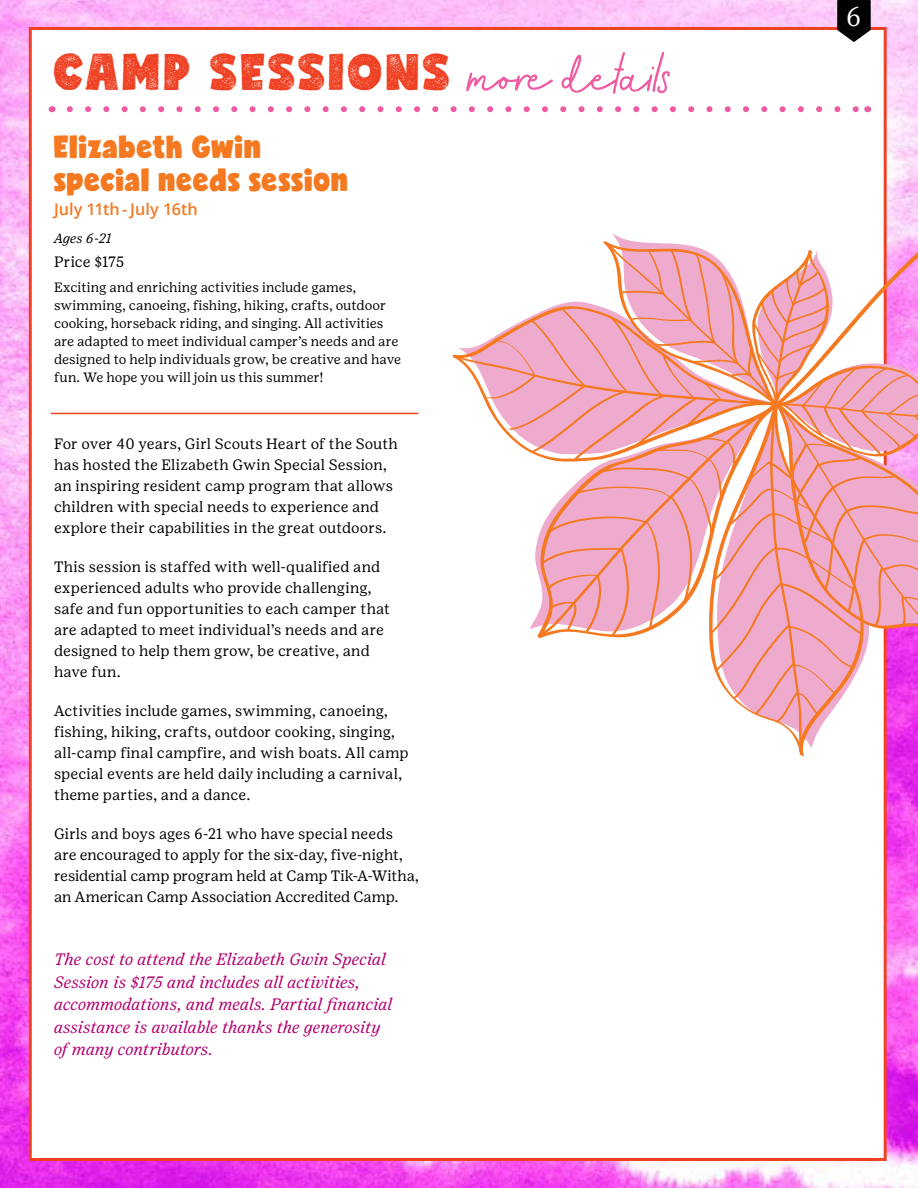
<style>
.page{position:relative;width:918px;height:1188px;background:#fff}
.page>*{position:absolute;margin:0;border:0;box-sizing:border-box;transform-origin:0 0}
.t1{font:48px "Candytexture";letter-spacing:.075em;color:#ef4123}
.t2{font:30px/33px "Candy";letter-spacing:.025em;color:#f47920}
.t3{font:300 27px "Girl Scout Display";color:#fff}
.t4{font:italic 16.5px/22.5px "Girl Scout Text";letter-spacing:-.005em;color:#b2006f}
.t5{font:600 16.2px "Open Sans";color:#f47920}
.t6{font:15px/21px "Girl Scout Text";letter-spacing:.005em;color:#000}
.t7{font:13.5px/18px "Girl Scout Text";color:#000}
.t8{font:italic 13.5px "Girl Scout Text";letter-spacing:-.005em;color:#000}
.s1{font-family:"Camper Quotes";font-size:65.55px;color:#ef5ba1}
</style>
<div class="page">
<img style="left:0;top:0;width:918px;height:1188px">
<div style="left:29px;top:27px;width:858px;height:1134px;background:#fff;border:3px solid #ef4123"></div>
<svg style="left:70px;top:106px;width:788px;height:6px"></svg>
<hr style="left:51px;top:413px;width:368px;height:1px;background:#ef4123">
<svg style="left:710px;top:632px;width:154px;height:115px;fill:#efabcd"></svg>
<svg style="left:537px;top:530px;width:240px;height:108px"></svg>
<svg style="left:541px;top:463px;width:220px;height:173px;fill:#efabcd"></svg>
<svg style="left:603px;top:229px;width:315px;height:403px"></svg>
<svg style="left:452px;top:305px;width:325px;height:157px"></svg>
<svg style="left:456px;top:309px;width:310px;height:151px;fill:#efabcd"></svg>
<svg style="left:837px;top:0;width:34px;height:42px"></svg>
<h1 class="t1" style="left:54px;top:51px;width:621px">CAMP SESSIONS <span class="s1">more details</span></h1>
<h2 class="t2" style="left:54px;top:131px;width:296px">Elizabeth Gwin special needs session</h2>
<p class="t5" style="left:54px;top:198px;width:145px">July 11th - July 16th</p>
<p class="t8" style="left:54px;top:230px;width:59px">Ages 6-21</p>
<p class="t6" style="left:54px;top:251px;width:72px">Price $175</p>
<p class="t7" style="left:54px;top:278px;width:349px">Exciting and enriching activities include games, swimming, canoeing, fishing, hiking, crafts, outdoor cooking, horseback riding, and singing. All activities are adapted to meet individual camper’s needs and are designed to help individuals grow, be creative and have fun. We hope you will join us this summer!</p>
<p class="t6" style="left:54px;top:433px;width:346px">For over 40 years, Girl Scouts Heart of the South has hosted the Elizabeth Gwin Special Session, an inspiring resident camp program that allows children with special needs to experience and explore their capabilities in the great outdoors.</p>
<p class="t6" style="left:54px;top:556px;width:338px">This session is staffed with well-qualified and experienced adults who provide challenging, safe and fun opportunities to each camper that are adapted to meet individual’s needs and are designed to help them grow, be creative, and have fun.</p>
<p class="t6" style="left:54px;top:700px;width:356px">Activities include games, swimming, canoeing, fishing, hiking, crafts, outdoor cooking, singing, all-camp final campfire, and wish boats. All camp special events are held daily including a carnival, theme parties, and a dance.</p>
<p class="t6" style="left:54px;top:823px;width:367px">Girls and boys ages 6-21 who have special needs are encouraged to apply for the six-day, five-night, residential camp program held at Camp Tik-A-Witha, an American Camp Association Accredited Camp.</p>
<p class="t4" style="left:54px;top:948px;width:340px">The cost to attend the Elizabeth Gwin Special Session is $175 and includes all activities, accommodations, and meals. Partial financial assistance is available thanks the generosity of many contributors.</p>
<h3 class="t3" style="left:846px;top:0;width:17px">6</h3>
</div>
